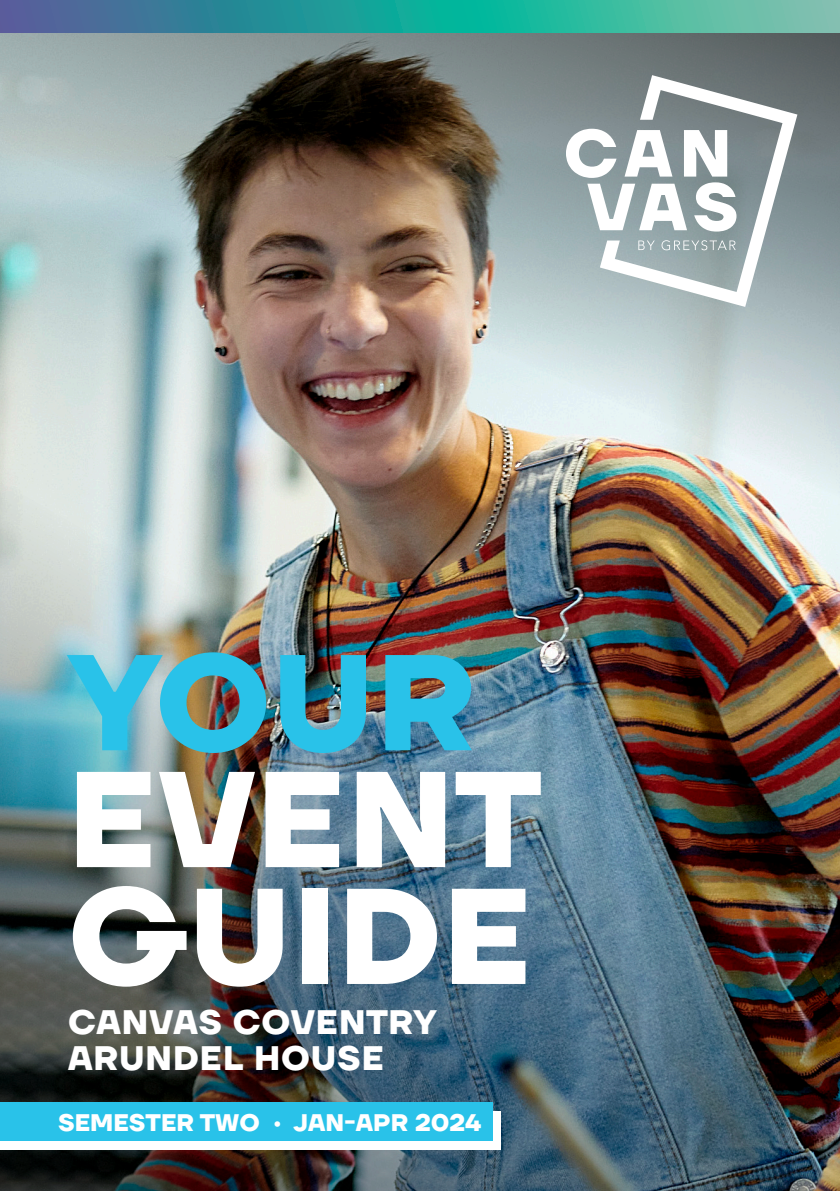
<style>
.page{position:relative;width:840px;height:1191px;background:#fff}
.page>*{position:absolute;margin:0;border:0;box-sizing:border-box;transform-origin:0 0}
.t1{font:700 136px/116.8px "TT Firs Neue";letter-spacing:.01em;color:#fff}
.t2{font:700 34px/36px "TT Firs Neue";letter-spacing:.02em;color:#fff}
.t3{font:700 24px "TT Firs Neue";color:#fff}
.s1{color:#29c2e9}
</style>
<div class="page">
<img style="left:0;top:33px;width:839px;height:389px">
<img style="left:0;top:422px;width:839px;height:769px">
<svg style="left:565px;top:129px;width:34px;height:102px"></svg>
<svg style="left:599px;top:75px;width:198px;height:232px"></svg>
<div style="left:0;top:1111px;width:500px;height:38px;background:#fff"></div>
<div style="left:0;top:1102px;width:492px;height:39px;background:#29c2e9"></div>
<svg style="left:0;top:0;width:839px;height:33px;background:#389f9d"></svg>
<p class="t1" style="left:68px;top:644px;width:475px"><span class="s1">YOUR<br></span>EVENT<br>GUIDE</p>
<p class="t2" style="left:68px;top:1004px;width:370px">CANVAS COVENTRY<br>ARUNDEL HOUSE</p>
<p class="t3" style="left:58px;top:1106px;width:424px">SEMESTER TWO • JAN-APR 2024</p>
</div>
